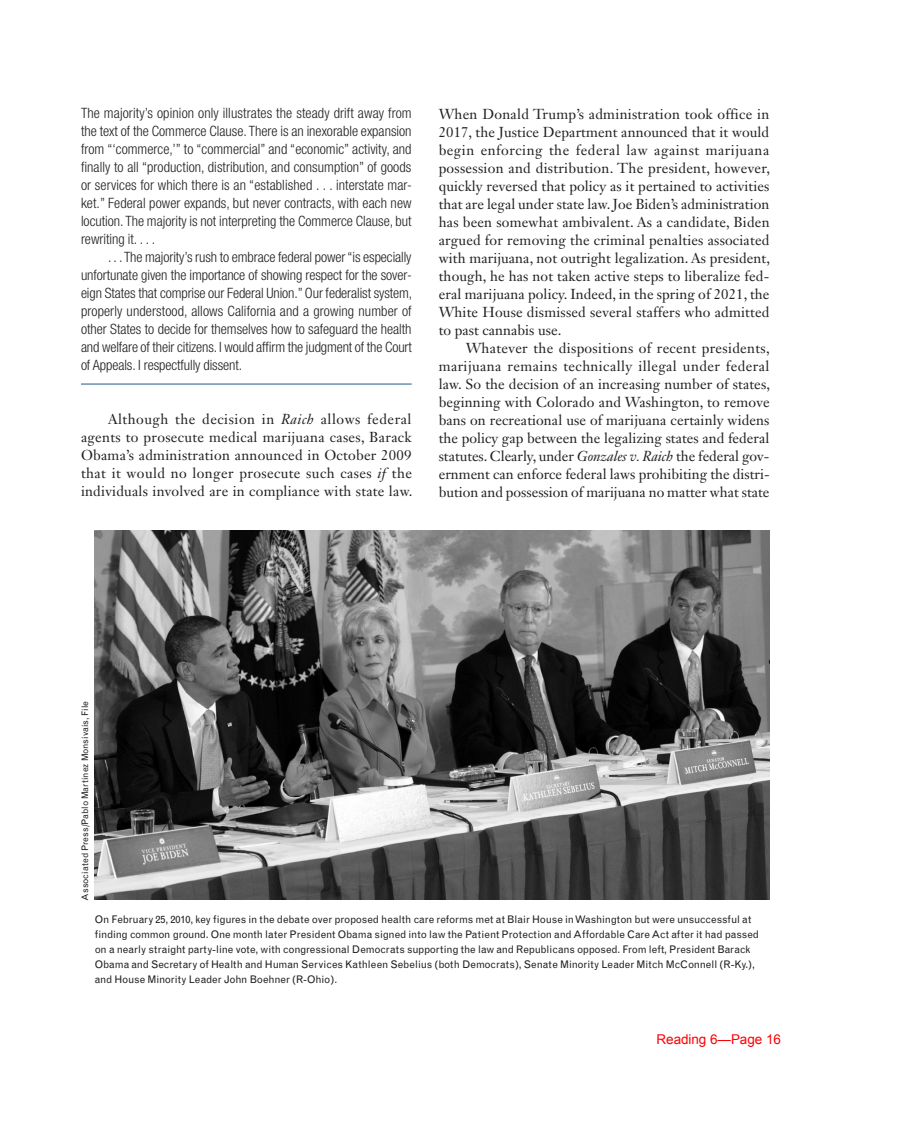
<style>
.page{position:relative;width:918px;height:1134px;background:#fff}
.page>*{position:absolute;margin:0;border:0;box-sizing:border-box;transform-origin:0 0}
.t1{font:14.25px/18px "Janson Text LT Std";letter-spacing:.01em;color:#231f20;text-align:justify}
.t2{font:300 condensed 14.25px/18px "Helvetica Neue LT Std";letter-spacing:-.005em;color:#231f20;text-align:justify}
.t3{font:13.5px "Arial";letter-spacing:-.005em;color:#fb0207}
.t4{font:10.5px/15px "Grotesque";letter-spacing:-.015em;color:#231f20}
.t5{font:9px "Grotesque";letter-spacing:-.01em;color:#231f20}
.s1{font-style:italic}
</style>
<div class="page">
<hr style="left:81px;top:384px;width:331px;height:1px;background:#1e588d">
<img style="left:95px;top:531px;width:675px;height:368px">
<p class="t2" style="left:81px;top:104px;width:332px">The majority’s opinion only illustrates the steady drift away from the text of the Commerce Clause. There is an inexorable expansion from “‘commerce,’” to “commercial” and “economic” activity, and finally to all “production, distribution, and consumption” of goods or services for which there is an “established . . . interstate mar&shy;ket.” Federal power expands, but never contracts, with each new locution. The majority is not interpreting the Commerce Clause, but rewriting it. . . .</p>
<p class="t2" style="left:81px;top:248px;width:333px;text-indent:27px">. . . The majority’s rush to embrace federal power “is especially unfortunate given the importance of showing respect for the sover&shy;eign States that comprise our Federal Union.” Our federalist system, properly understood, allows California and a growing number of other States to decide for themselves how to safeguard the health and welfare of their citizens. I would affirm the judgment of the Court of Appeals. I respectfully dissent.</p>
<p class="t1" style="left:81px;top:410px;width:333px;text-indent:27px">Although the decision in <span class="s1">Raich</span> allows federal agents to prosecute medical marijuana cases, Barack Obama’s administration announced in October 2009 that it would no longer prosecute such cases <span class="s1">if</span> the individuals involved are in compliance with state law.</p>
<p class="t1" style="left:439px;top:105px;width:333px">When Donald Trump’s administration took office in 2017, the Justice Department announced that it would begin enforcing the federal law against marijuana possession and distribution. The president, however, quickly reversed that policy as it pertained to activities that are legal under state law. Joe Biden’s administration has been somewhat ambivalent. As a candidate, Biden argued for removing the criminal penalties associated with marijuana, not outright legalization. As president, though, he has not taken active steps to liberalize fed&shy;eral marijuana policy. Indeed, in the spring of 2021, the White House dismissed several staffers who admitted to past cannabis use.</p>
<p class="t1" style="left:439px;top:339px;width:333px;text-indent:27px">Whatever the dispositions of recent presidents, marijuana remains technically illegal under federal law. So the decision of an increasing number of states, beginning with Colorado and Washington, to remove bans on recreational use of marijuana certainly widens the policy gap between the legalizing states and federal statutes. Clearly, under <span class="s1">Gonzales v. Raich</span> the federal gov&shy;ernment can enforce federal laws prohibiting the distri&shy;bution and possession of marijuana no matter what state</p>
<p class="t5" style="left:80px;top:901px;width:201px;rotate:-90deg">Associated Press/Pablo Martinez Monsivais, File</p>
<p class="t4" style="left:95px;top:912px;width:666px">On February 25, 2010, key figures in the debate over proposed health care reforms met at Blair H ouse in Washington but were unsuccessful at finding common ground. One month later President Obama signed into law the Patient Protection and Affordable Care Act after it had passed on a nearly straight party-line vote, with congressional Democrats supporting the law and Republicans opposed. From left, President Barack Obama and Secretary of Health and H uman Services Kathleen Sebelius (both Democrats), Senate M inority Leader M itch McConnell (R-Ky.), and House M inority Leader John Boehner (R-Ohio).</p>
<p class="t3" style="left:657px;top:1031px;width:126px">Reading 6—Page 16</p>
</div>
